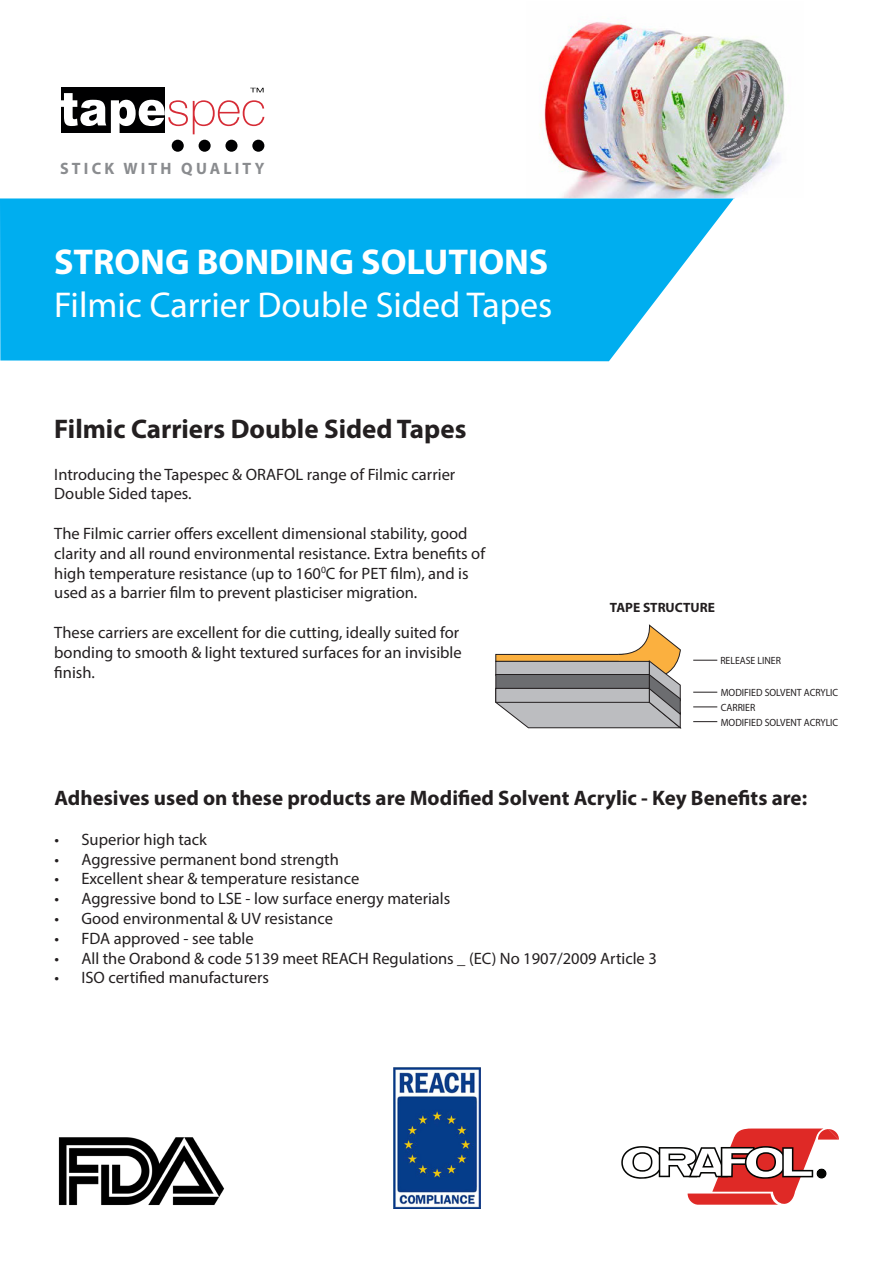
<style>
.page{position:relative;width:893px;height:1263px;background:#fff}
.page>*{position:absolute;margin:0;border:0;box-sizing:border-box;transform-origin:0 0}
.t1{font:36px "Myriad Pro";color:#fff}
.t2{font:700 36px "Myriad Pro";color:#fff}
.t3{font:700 27px "Myriad Pro";color:#231f20}
.t4{font:700 21px "Myriad Pro";color:#231f20}
.t5{font:16.5px/19.8px "Myriad Pro";color:#231f20}
.t6{font:700 16.5px "Myriad Pro";letter-spacing:.2em;color:#8a8c8f}
.t7{font:700 13.5px "Myriad Pro";color:#231f20}
.t8{font:10.5px "Myriad Pro";color:#231f20;scale:.93 1}
</style>
<div class="page">
<img style="left:539px;top:18px;width:246px;height:180px">
<svg style="left:0;top:198px;width:734px;height:163px;background:#16b5f0"></svg>
<div style="left:61px;top:87px;width:104px;height:46px;background:#000001"></div>
<div style="left:172px;top:140px;width:12px;height:12px;background:#000001;border-radius:50%"></div>
<div style="left:199px;top:140px;width:12px;height:12px;background:#000001;border-radius:50%"></div>
<div style="left:225px;top:140px;width:13px;height:12px;background:#000001;border-radius:50%"></div>
<div style="left:252px;top:140px;width:12px;height:12px;background:#000001;border-radius:50%"></div>
<svg style="left:61px;top:88px;width:203px;height:47px"></svg>
<img style="left:58px;top:1137px;width:167px;height:69px">
<svg style="left:621px;top:1128px;width:218px;height:77px"></svg>
<svg style="left:495px;top:625px;width:186px;height:103px"></svg>
<svg style="left:693px;top:660px;width:24px;height:1px"></svg>
<svg style="left:693px;top:721px;width:24px;height:1px"></svg>
<svg style="left:693px;top:692px;width:24px;height:1px"></svg>
<svg style="left:693px;top:707px;width:24px;height:1px"></svg>
<img style="left:393px;top:1068px;width:88px;height:141px">
<p class="t6" style="left:60px;top:157px;width:206px">STICK WITH QUALITY</p>
<p class="t2" style="left:54px;top:238px;width:496px">STRONG BONDING SOLUTIONS</p>
<p class="t1" style="left:54px;top:283px;width:500px">Filmic Carrier Double Sided Tapes</p>
<p class="t3" style="left:54px;top:411px;width:414px">Filmic Carriers Double Sided Tapes</p>
<p class="t5" style="left:54px;top:464px;width:403px">Introducing the Tapespec &amp; ORAFOL range of Filmic carrier<br>Double Sided tapes.</p>
<p class="t5" style="left:54px;top:523px;width:432px">The Filmic carrier offers excellent dimensional stability, good clarity and all round environmental resistance. Extra benefits of high temperature resistance (up to 160<sup>0</sup>C for PET film), and is used as a barrier film to prevent plasticiser migration.</p>
<p class="t5" style="left:54px;top:622px;width:409px">These carriers are excellent for die cutting, ideally suited for bonding to smooth &amp; light textured surfaces for an invisible finish.</p>
<p class="t7" style="left:610px;top:598px;width:106px">TAPE STRUCTURE</p>
<p class="t8" style="left:720px;top:653px;width:67px">RELEASE LINER</p>
<p class="t8" style="left:721px;top:686px;width:128px">MODIFIED SOLVENT ACRYLIC</p>
<p class="t8" style="left:721px;top:701px;width:39px">CARRIER</p>
<p class="t8" style="left:721px;top:716px;width:128px">MODIFIED SOLVENT ACRYLIC</p>
<p class="t4" style="left:54px;top:784px;width:754px">Adhesives used on these products are Modified Solvent Acrylic - Key Benefits are:</p>
<p class="t5" style="left:54px;top:829px;width:154px">• Superior high tack</p>
<p class="t5" style="left:54px;top:849px;width:286px">• Aggressive permanent bond strength</p>
<p class="t5" style="left:54px;top:869px;width:306px">• Excellent shear &amp; temperature resistance</p>
<p class="t5" style="left:54px;top:888px;width:397px">• Aggressive bond to LSE - low surface energy materials</p>
<p class="t5" style="left:54px;top:908px;width:280px">• Good environmental &amp; UV resistance</p>
<p class="t5" style="left:54px;top:928px;width:201px">• FDA approved - see table</p>
<p class="t5" style="left:54px;top:948px;width:604px">• All the Orabond &amp; code 5139 meet REACH Regulations _ (EC) No 1907/2009 Article 3</p>
<p class="t5" style="left:54px;top:968px;width:216px">• ISO certified manufacturers</p>
</div>
